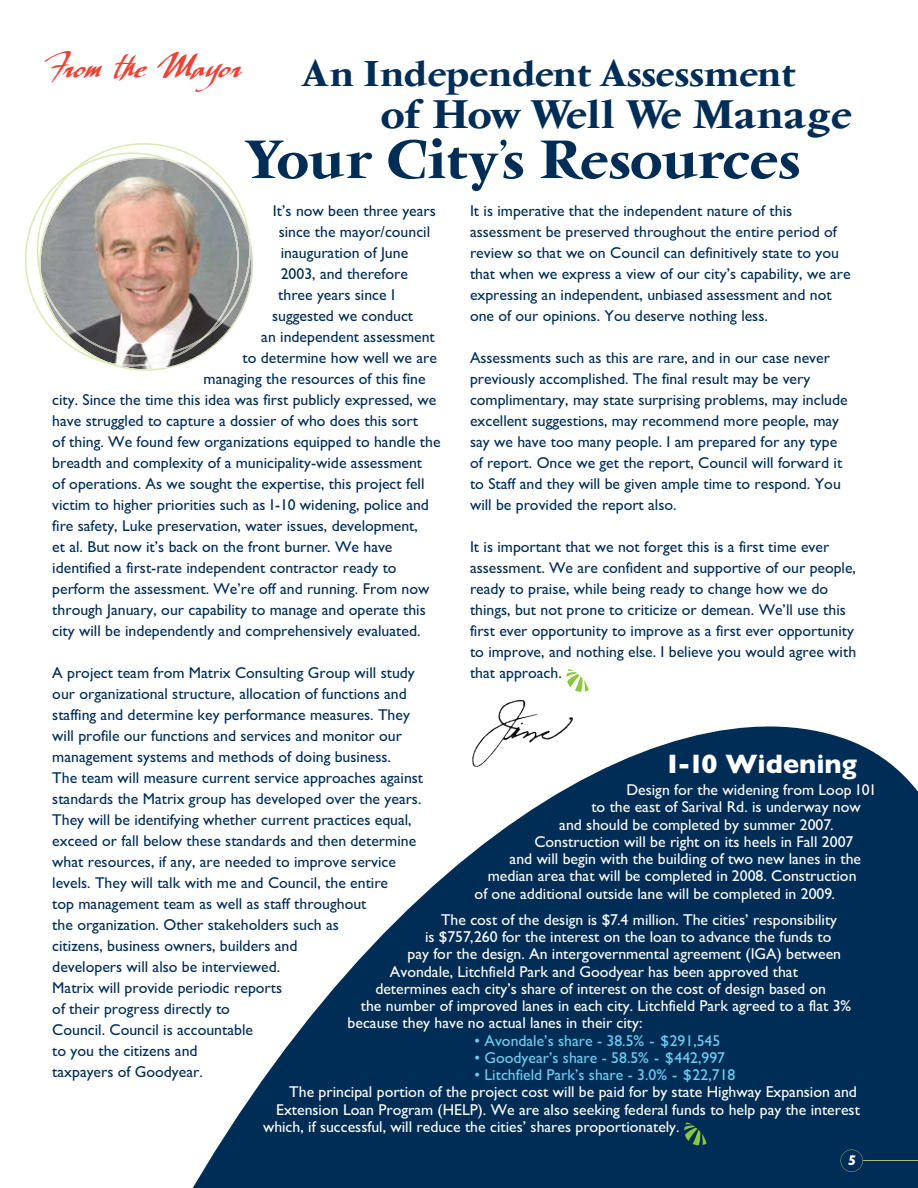
<style>
.page{position:relative;width:918px;height:1188px;background:#fff}
.page>*{position:absolute;margin:0;border:0;box-sizing:border-box;transform-origin:0 0}
.t1{font:700 51.45px "Vendome ICG";letter-spacing:-.025em;color:#002d56}
.t2{font:700 38.1px "Vendome ICG";letter-spacing:-.025em;color:#002d56}
.t3{font:700 34.35px "Vendome ICG";letter-spacing:-.01em;color:#002d56}
.t4{font:27px "LHF Scriptana RE Gslant";letter-spacing:.025em;color:#ef4135}
.t5{font:700 27px "Gill Sans";color:#fff}
.t6{font:15.75px/21px "Gill Sans";color:#002d56}
.t7{font:15.75px "Gill Sans";color:#fff}
.t8{font:15.75px "Gill Sans";color:#72cdf4}
.t9{font:italic 700 14.25px "Gill Sans";color:#fff}
</style>
<div class="page">
<svg style="left:192px;top:699px;width:726px;height:489px;fill:#002d56"></svg>
<svg style="left:840px;top:1150px;width:23px;height:22px"></svg>
<hr style="left:863px;top:1160px;width:55px;height:1px;background:#b0b579">
<svg style="left:25px;top:143px;width:228px;height:228px"></svg>
<img style="left:161px;top:158px;width:19px;height:6px">
<svg style="left:566px;top:669px;width:23px;height:23px"></svg>
<svg style="left:684px;top:1122px;width:23px;height:23px"></svg>
<h3 class="t4" style="left:37px;top:52px;width:204px">From the Mayor</h3>
<h3 class="t3" style="left:300px;top:52px;width:497px">An Independent Assessment</h3>
<h2 class="t2" style="left:381px;top:90px;width:473px">of How Well We Manage</h2>
<h1 class="t1" style="left:243px;top:126px;width:558px">Your City’s Resources</h1>
<p class="t6" style="left:273px;top:200px;width:164px">It’s now been three years</p>
<p class="t6" style="left:279px;top:221px;width:153px">since the mayor/council</p>
<p class="t6" style="left:281px;top:242px;width:129px">inauguration of June</p>
<p class="t6" style="left:281px;top:263px;width:129px">2003, and therefore</p>
<p class="t6" style="left:278px;top:284px;width:118px">three years since I</p>
<p class="t6" style="left:272px;top:305px;width:142px">suggested we conduct</p>
<p class="t6" style="left:261px;top:326px;width:175px">an independent assessment</p>
<p class="t6" style="left:242px;top:347px;width:196px">to determine how well we are</p>
<p class="t6" style="left:204px;top:368px;width:224px">managing the resources of this fine</p>
<p class="t6" style="left:52px;top:389px;width:386px">city. Since the time this idea was first publicly expressed, we</p>
<p class="t6" style="left:52px;top:410px;width:367px">have struggled to capture a dossier of who does this sort</p>
<p class="t6" style="left:52px;top:431px;width:390px">of thing. We found few organizations equipped to handle the</p>
<p class="t6" style="left:52px;top:452px;width:371px">breadth and complexity of a municipality-wide assessment</p>
<p class="t6" style="left:52px;top:473px;width:374px">of operations. As we sought the expertise, this project fell</p>
<p class="t6" style="left:52px;top:494px;width:378px">victim to higher priorities such as I-10 widening, police and</p>
<p class="t6" style="left:52px;top:515px;width:367px">fire safety, Luke preservation, water issues, development,</p>
<p class="t6" style="left:52px;top:536px;width:342px">et al. But now it’s back on the front burner. We have</p>
<p class="t6" style="left:52px;top:557px;width:346px">identified a first-rate independent contractor ready to</p>
<p class="t6" style="left:52px;top:578px;width:379px">perform the assessment. We’re off and running. From now</p>
<p class="t6" style="left:52px;top:599px;width:375px">through January, our capability to manage and operate this</p>
<p class="t6" style="left:52px;top:620px;width:370px">city will be independently and comprehensively evaluated.</p>
<p class="t6" style="left:52px;top:662px;width:372px">A project team from Matrix Consulting Group will study our organizational structure, allocation of functions and staffing and determine key performance measures. They will profile our functions and services and monitor our management systems and methods of doing business.<br>The team will measure current service approaches against standards the Matrix group has developed over the years.<br>They will be identifying whether current practices equal, exceed or fall below these standards and then determine what resources, if any, are needed to improve service levels. They will talk with me and Council, the entire<br>top management team as well as staff throughout<br>the organization. Other stakeholders such as<br>citizens, business owners, builders and<br>developers will also be interviewed.<br>Matrix will provide periodic reports<br>of their progress directly to<br>Council. Council is accountable<br>to you the citizens and<br>taxpayers of Goodyear.</p>
<p class="t6" style="left:470px;top:200px;width:382px">It is imperative that the independent nature of this assessment be preserved throughout the entire period of review so that we on Council can definitively state to you that when we express a view of our city’s capability, we are expressing an independent, unbiased assessment and not one of our opinions. You deserve nothing less.</p>
<p class="t6" style="left:470px;top:347px;width:379px">Assessments such as this are rare, and in our case never previously accomplished. The final result may be very complimentary, may state surprising problems, may include excellent suggestions, may recommend more people, may say we have too many people. I am prepared for any type of report. Once we get the report, Council will forward it to Staff and they will be given ample time to respond. You will be provided the report also.</p>
<p class="t6" style="left:470px;top:536px;width:388px">It is important that we not forget this is a first time ever assessment. We are confident and supportive of our people, ready to praise, while being ready to change how we do things, but not prone to criticize or demean. We’ll use this first ever opportunity to improve as a first ever opportunity to improve, and nothing else. I believe you would agree with that approach.</p>
<h3 class="t5" style="left:668px;top:748px;width:191px">I-10 Widening</h3>
<p class="t7" style="left:626px;top:781px;width:252px">Design for the widening from Loop 101</p>
<p class="t7" style="left:591px;top:798px;width:271px">to the east of Sarival Rd. is underway now</p>
<p class="t7" style="left:559px;top:815px;width:276px">and should be completed by summer 2007.</p>
<p class="t7" style="left:534px;top:832px;width:320px">Construction will be right on its heels in Fall 2007</p>
<p class="t7" style="left:510px;top:850px;width:353px">and will begin with the building of two new lanes in the</p>
<p class="t7" style="left:488px;top:867px;width:370px">median area that will be completed in 2008. Construction</p>
<p class="t7" style="left:475px;top:884px;width:362px">of one additional outside lane will be completed in 2009.</p>
<p class="t7" style="left:441px;top:910px;width:398px">The cost of the design is $7.4 million. The cities’ responsibility</p>
<p class="t7" style="left:425px;top:928px;width:408px">is $757,260 for the interest on the loan to advance the funds to</p>
<p class="t7" style="left:408px;top:945px;width:435px">pay for the design. An intergovernmental agreement (IGA) between</p>
<p class="t7" style="left:390px;top:962px;width:409px">Avondale, Litchfield Park and Goodyear has been approved that</p>
<p class="t7" style="left:375px;top:979px;width:452px">determines each city’s share of interest on the cost of design based on</p>
<p class="t7" style="left:361px;top:997px;width:492px">the number of improved lanes in each city. Litchfield Park agreed to a flat 3%</p>
<p class="t7" style="left:348px;top:1014px;width:296px">because they have no actual lanes in their city:</p>
<p class="t8" style="left:475px;top:1031px;width:247px">• Avondale’s share - 38.5% - $291,545</p>
<p class="t8" style="left:475px;top:1048px;width:252px">• Goodyear’s share - 58.5% - $442,997</p>
<p class="t8" style="left:475px;top:1066px;width:262px">• Litchfield Park’s share - 3.0% - $22,718</p>
<p class="t7" style="left:289px;top:1083px;width:569px">The principal portion of the project cost will be paid for by state Highway Expansion and</p>
<p class="t7" style="left:276px;top:1100px;width:585px">Extension Loan Program (HELP). We are also seeking federal funds to help pay the interest</p>
<p class="t7" style="left:263px;top:1117px;width:418px">which, if successful, will reduce the cities’ shares proportionately.</p>
<p class="t9" style="left:848px;top:1152px;width:10px">5</p>
</div>
